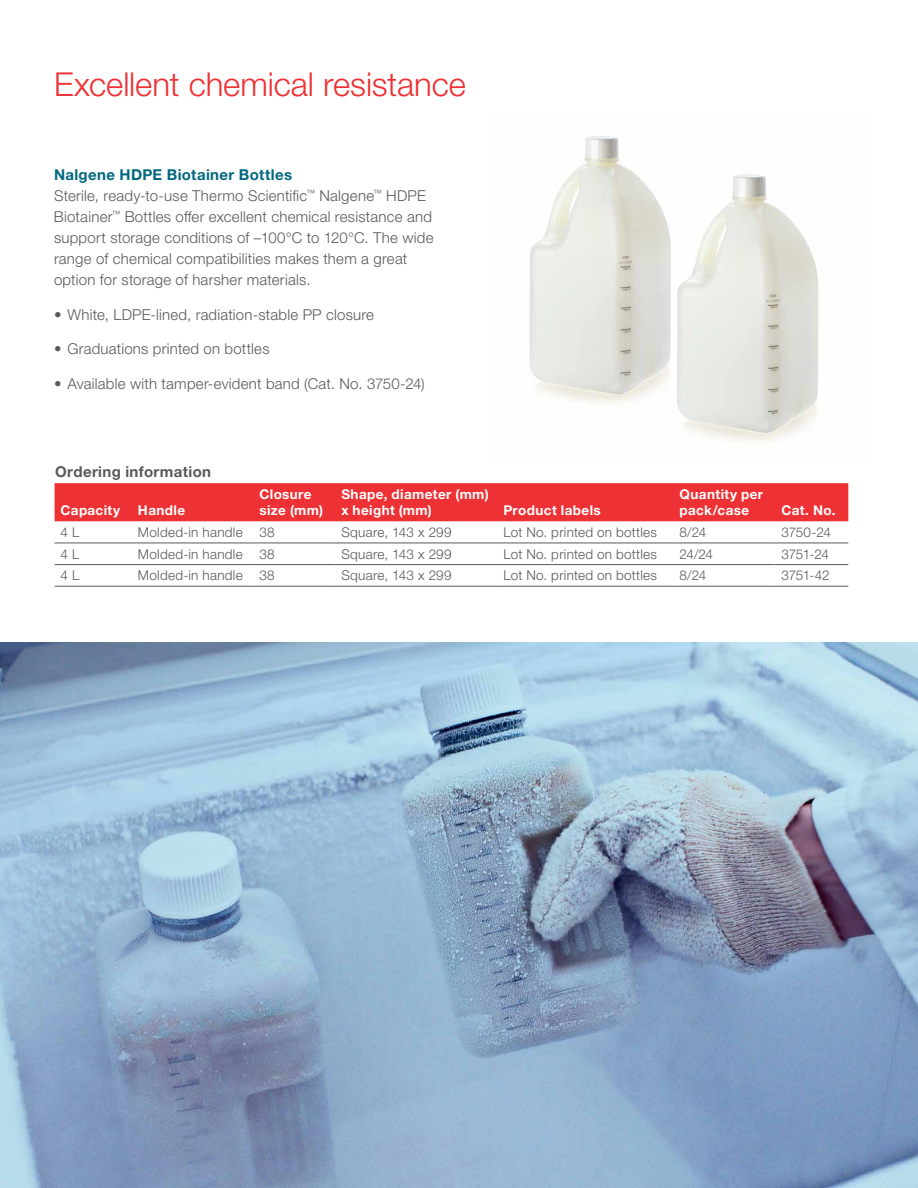
<style>
.page{position:relative;width:918px;height:1188px;background:#fff}
.page>*{position:absolute;margin:0;border:0;box-sizing:border-box;transform-origin:0 0}
.t1{font:300 33px "Helvetica Neue LTW1 G";letter-spacing:-.005em;color:#ee3134}
.t2{font:300 15px/21px "Helvetica Neue LTW1 G";letter-spacing:.015em;color:#58595b}
.t3{font:700 15px "Helvetica Neue LTW1 G";letter-spacing:.025em;color:#58595b}
.t4{font:300 13.5px "Helvetica Neue LTW1 G";letter-spacing:.02em;color:#58595b}
.t5{font:700 13.5px/16.5px "Helvetica Neue LTW1 G";letter-spacing:.03em;color:#fff}
.s1{font-weight:700;color:#006880}
</style>
<div class="page">
<img style="left:529px;top:136px;width:290px;height:305px">
<div style="left:55px;top:483px;width:793px;height:38px;background:#ee3134"></div>
<hr style="left:55px;top:586px;width:77px;height:1px;background:#58595b">
<hr style="left:132px;top:586px;width:121px;height:1px;background:#58595b">
<hr style="left:253px;top:586px;width:82px;height:1px;background:#58595b">
<hr style="left:335px;top:586px;width:162px;height:1px;background:#58595b">
<hr style="left:497px;top:586px;width:177px;height:1px;background:#58595b">
<hr style="left:674px;top:586px;width:101px;height:1px;background:#58595b">
<hr style="left:775px;top:586px;width:73px;height:1px;background:#58595b">
<hr style="left:55px;top:543px;width:77px;height:1px;background:#58595b">
<hr style="left:132px;top:543px;width:121px;height:1px;background:#58595b">
<hr style="left:253px;top:543px;width:82px;height:1px;background:#58595b">
<hr style="left:335px;top:543px;width:162px;height:1px;background:#58595b">
<hr style="left:497px;top:543px;width:177px;height:1px;background:#58595b">
<hr style="left:674px;top:543px;width:101px;height:1px;background:#58595b">
<hr style="left:775px;top:543px;width:73px;height:1px;background:#58595b">
<hr style="left:55px;top:564px;width:77px;height:1px;background:#58595b">
<hr style="left:132px;top:564px;width:121px;height:1px;background:#58595b">
<hr style="left:253px;top:564px;width:82px;height:1px;background:#58595b">
<hr style="left:335px;top:564px;width:162px;height:1px;background:#58595b">
<hr style="left:497px;top:564px;width:177px;height:1px;background:#58595b">
<hr style="left:674px;top:564px;width:101px;height:1px;background:#58595b">
<hr style="left:775px;top:564px;width:73px;height:1px;background:#58595b">
<img style="left:0;top:642px;width:918px;height:546px">
<h1 class="t1" style="left:54px;top:64px;width:413px">Excellent chemical resistance</h1>
<p class="t2" style="left:54px;top:164px;width:381px"><span class="s1">Nalgene HDPE Biotainer Bottles<br></span>Sterile, ready-to-use Thermo Scientific<sup>™</sup> Nalgene<sup>™</sup> HDPE Biotainer<sup>™</sup> Bottles offer excellent chemical resistance and support storage conditions of –100°C to 120°C. The wide range of chemical compatibilities makes them a great option for storage of harsher materials.</p>
<p class="t2" style="left:54px;top:304px;width:322px">• White, LDPE-lined, radiation-stable PP closure</p>
<p class="t2" style="left:54px;top:338px;width:217px">• Graduations printed on bottles</p>
<p class="t2" style="left:54px;top:373px;width:372px">• Available with tamper-evident band (Cat. No. 3750-24)</p>
<p class="t3" style="left:55px;top:463px;width:158px">Ordering information</p>
<p class="t5" style="left:61px;top:502px;width:61px">Capacity</p>
<p class="t5" style="left:138px;top:502px;width:49px">Handle</p>
<p class="t5" style="left:259px;top:486px;width:65px">Closure size (mm)</p>
<p class="t5" style="left:341px;top:486px;width:149px">Shape, diameter (mm) x height (mm)</p>
<p class="t5" style="left:503px;top:502px;width:99px">Product labels</p>
<p class="t5" style="left:680px;top:486px;width:85px">Quantity per pack/case</p>
<p class="t5" style="left:781px;top:502px;width:56px">Cat. No.</p>
<p class="t4" style="left:61px;top:524px;width:20px">4 L</p>
<p class="t4" style="left:138px;top:524px;width:138px">Molded-in handle 38</p>
<p class="t4" style="left:341px;top:524px;width:112px">Square, 143 x 299</p>
<p class="t4" style="left:503px;top:524px;width:155px">Lot No. printed on bottles</p>
<p class="t4" style="left:680px;top:524px;width:28px">8/24</p>
<p class="t4" style="left:781px;top:524px;width:51px">3750-24</p>
<p class="t4" style="left:61px;top:546px;width:20px">4 L</p>
<p class="t4" style="left:138px;top:546px;width:138px">Molded-in handle 38</p>
<p class="t4" style="left:341px;top:546px;width:112px">Square, 143 x 299</p>
<p class="t4" style="left:503px;top:546px;width:155px">Lot No. printed on bottles</p>
<p class="t4" style="left:680px;top:546px;width:35px">24/24</p>
<p class="t4" style="left:781px;top:546px;width:49px">3751-24</p>
<p class="t4" style="left:61px;top:567px;width:20px">4 L</p>
<p class="t4" style="left:138px;top:567px;width:138px">Molded-in handle 38</p>
<p class="t4" style="left:341px;top:567px;width:112px">Square, 143 x 299</p>
<p class="t4" style="left:503px;top:567px;width:155px">Lot No. printed on bottles</p>
<p class="t4" style="left:680px;top:567px;width:28px">8/24</p>
<p class="t4" style="left:781px;top:567px;width:50px">3751-42</p>
</div>
